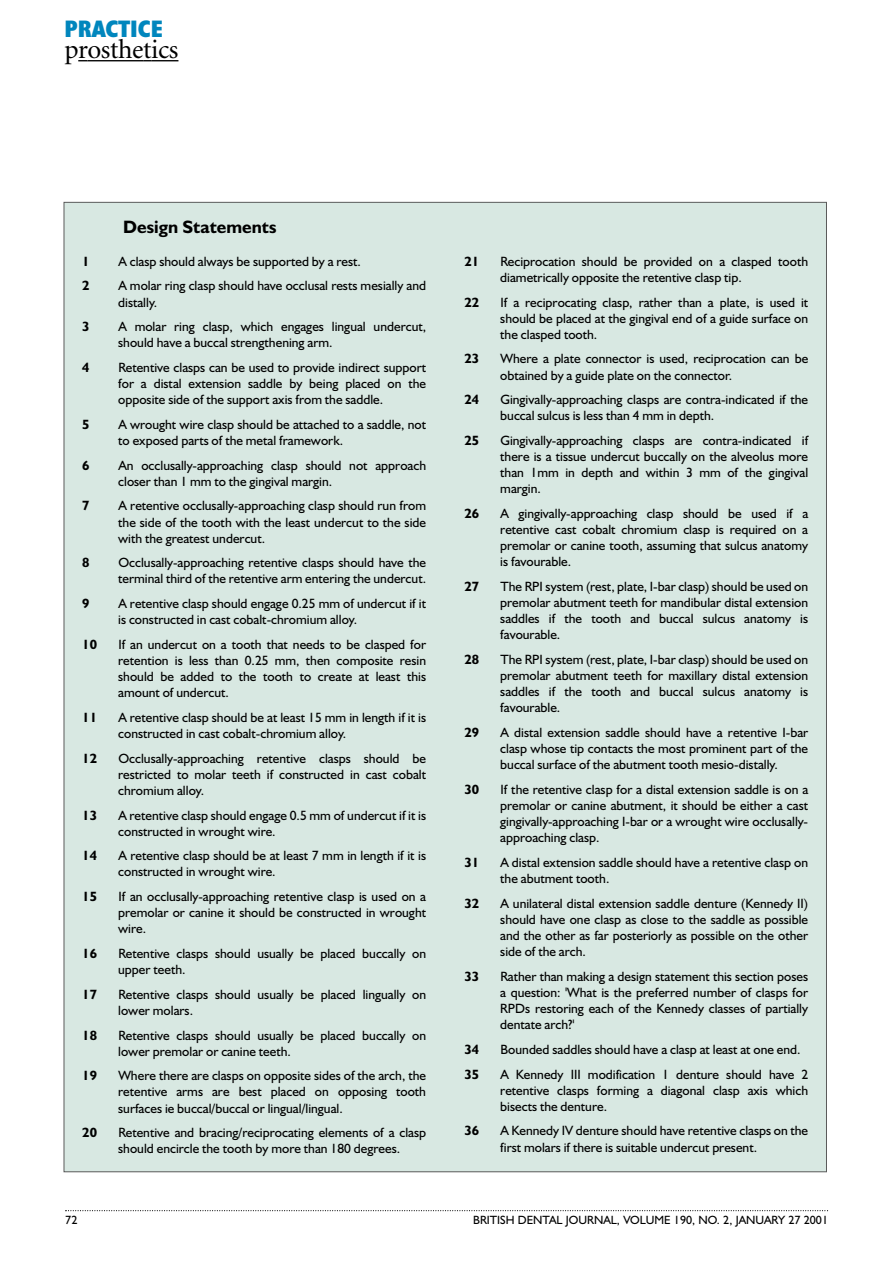
<style>
.page{position:relative;width:893px;height:1262px;background:#fff}
.page>*{position:absolute;margin:0;border:0;box-sizing:border-box;transform-origin:0 0}
.t1{font:27px "Minion";letter-spacing:-.015em;color:#000}
.t2{font:700 condensed 24px "Humanist 521 BT Xtra";color:#0086bd}
.t3{font:700 18px "Humanist 521 BT";color:#000}
.t4{font:13.5px/16px "Humanist 521 BT";color:#000}
.t5{font:700 13.5px "Humanist 521 BT";color:#000}
.t6{font:12px "Humanist 521 BT";color:#000}
</style>
<div class="page">
<svg style="left:65px;top:1210px;width:763px;height:1px"></svg>
<hr style="left:87px;top:60px;width:56px;height:1px;background:#000">
<svg style="left:143px;top:60px;width:35px;height:1px"></svg>
<div style="left:64px;top:202px;width:762px;height:969px;background:#d8e8e2"></div>
<h2 class="t2" style="left:64px;top:20px;width:100px">PRACTICE</h2>
<h1 class="t1" style="left:64px;top:39px;width:116px">prosthetics</h1>
<h3 class="t3" style="left:123px;top:221px;width:155px">Design Statements</h3>
<p class="t5" style="left:82px;top:256px;width:9px">1</p>
<p class="t4" style="left:118px;top:255px;width:244px">A clasp should always be supported by a rest.</p>
<p class="t5" style="left:82px;top:281px;width:9px">2</p>
<p class="t4" style="left:118px;top:279px;width:309px">A molar ring clasp should have occlusal rests mesially and distally.</p>
<p class="t5" style="left:82px;top:322px;width:9px">3</p>
<p class="t4" style="left:118px;top:320px;width:309px">A molar ring clasp, which engages lingual undercut, should have a buccal strengthening arm.</p>
<p class="t5" style="left:82px;top:363px;width:9px">4</p>
<p class="t4" style="left:118px;top:361px;width:309px;text-align:justify">Retentive clasps can be used to provide indirect support for a distal extension saddle by being placed on the opposite side of the support axis from the saddle.</p>
<p class="t5" style="left:82px;top:419px;width:9px">5</p>
<p class="t4" style="left:118px;top:418px;width:309px">A wrought wire clasp should be attached to a saddle, not to exposed parts of the metal framework.</p>
<p class="t5" style="left:82px;top:460px;width:9px">6</p>
<p class="t4" style="left:118px;top:458px;width:309px">An occlusally-approaching clasp should not approach closer than 1 mm to the gingival margin.</p>
<p class="t5" style="left:82px;top:501px;width:9px">7</p>
<p class="t4" style="left:118px;top:499px;width:309px;text-align:justify">A retentive occlusally-approaching clasp should run from the side of the tooth with the least undercut to the side with the greatest undercut.</p>
<p class="t5" style="left:82px;top:558px;width:9px">8</p>
<p class="t4" style="left:118px;top:556px;width:309px">Occlusally-approaching retentive clasps should have the terminal third of the retentive arm entering the undercut.</p>
<p class="t5" style="left:82px;top:599px;width:9px">9</p>
<p class="t4" style="left:118px;top:597px;width:309px">A retentive clasp should engage 0.25 mm of undercut if it is constructed in cast cobalt-chromium alloy.</p>
<p class="t5" style="left:82px;top:639px;width:16px">10</p>
<p class="t4" style="left:118px;top:638px;width:309px;text-align:justify">If an undercut on a tooth that needs to be clasped for retention is less than 0.25 mm, then composite resin should be added to the tooth to create at least this amount of undercut.</p>
<p class="t5" style="left:82px;top:712px;width:16px">11</p>
<p class="t4" style="left:118px;top:711px;width:309px">A retentive clasp should be at least 15 mm in length if it is constructed in cast cobalt-chromium alloy.</p>
<p class="t5" style="left:82px;top:753px;width:16px">12</p>
<p class="t4" style="left:118px;top:751px;width:309px;text-align:justify">Occlusally-approaching retentive clasps should be restricted to molar teeth if constructed in cast cobalt chromium alloy.</p>
<p class="t5" style="left:82px;top:810px;width:16px">13</p>
<p class="t4" style="left:118px;top:808px;width:309px">A retentive clasp should engage 0.5 mm of undercut if it is constructed in wrought wire.</p>
<p class="t5" style="left:82px;top:851px;width:16px">14</p>
<p class="t4" style="left:118px;top:849px;width:309px">A retentive clasp should be at least 7 mm in length if it is constructed in wrought wire.</p>
<p class="t5" style="left:82px;top:891px;width:16px">15</p>
<p class="t4" style="left:118px;top:890px;width:309px;text-align:justify">If an occlusally-approaching retentive clasp is used on a premolar or canine it should be constructed in wrought wire.</p>
<p class="t5" style="left:82px;top:948px;width:16px">16</p>
<p class="t4" style="left:118px;top:947px;width:309px">Retentive clasps should usually be placed buccally on upper teeth.</p>
<p class="t5" style="left:82px;top:989px;width:16px">17</p>
<p class="t4" style="left:118px;top:987px;width:309px">Retentive clasps should usually be placed lingually on lower molars.</p>
<p class="t5" style="left:82px;top:1030px;width:16px">18</p>
<p class="t4" style="left:118px;top:1028px;width:309px">Retentive clasps should usually be placed buccally on lower premolar or canine teeth.</p>
<p class="t5" style="left:82px;top:1071px;width:16px">19</p>
<p class="t4" style="left:118px;top:1069px;width:309px;text-align:justify">Where there are clasps on opposite sides of the arch, the retentive arms are best placed on opposing tooth surfaces ie buccal/buccal or lingual/lingual.</p>
<p class="t5" style="left:82px;top:1127px;width:16px">20</p>
<p class="t4" style="left:118px;top:1126px;width:309px">Retentive and bracing/reciprocating elements of a clasp should encircle the tooth by more than 180 degrees.</p>
<p class="t5" style="left:464px;top:256px;width:16px">21</p>
<p class="t4" style="left:500px;top:255px;width:309px">Reciprocation should be provided on a clasped tooth diametrically opposite the retentive clasp tip.</p>
<p class="t5" style="left:464px;top:297px;width:16px">22</p>
<p class="t4" style="left:500px;top:295px;width:309px;text-align:justify">If a reciprocating clasp, rather than a plate, is used it should be placed at the gingival end of a guide surface on the clasped tooth.</p>
<p class="t5" style="left:464px;top:354px;width:16px">23</p>
<p class="t4" style="left:500px;top:352px;width:309px">Where a plate connector is used, reciprocation can be obtained by a guide plate on the connector.</p>
<p class="t5" style="left:464px;top:395px;width:16px">24</p>
<p class="t4" style="left:500px;top:393px;width:309px">Gingivally-approaching clasps are contra-indicated if the buccal sulcus is less than 4 mm in depth.</p>
<p class="t5" style="left:464px;top:436px;width:16px">25</p>
<p class="t4" style="left:500px;top:434px;width:309px;text-align:justify">Gingivally-approaching clasps are contra-indicated if there is a tissue undercut buccally on the alveolus more than 1mm in depth and within 3 mm of the gingival margin.</p>
<p class="t5" style="left:464px;top:509px;width:16px">26</p>
<p class="t4" style="left:500px;top:507px;width:309px;text-align:justify">A gingivally-approaching clasp should be used if a retentive cast cobalt chromium clasp is required on a premolar or canine tooth, assuming that sulcus anatomy is favourable.</p>
<p class="t5" style="left:464px;top:582px;width:16px">27</p>
<p class="t4" style="left:500px;top:580px;width:309px;text-align:justify">The RPI system (rest, plate, I-bar clasp) should be used on premolar abutment teeth for mandibular distal extension saddles if the tooth and buccal sulcus anatomy is favourable.</p>
<p class="t5" style="left:464px;top:655px;width:16px">28</p>
<p class="t4" style="left:500px;top:653px;width:309px;text-align:justify">The RPI system (rest, plate, I-bar clasp) should be used on premolar abutment teeth for maxillary distal extension saddles if the tooth and buccal sulcus anatomy is favourable.</p>
<p class="t5" style="left:464px;top:728px;width:16px">29</p>
<p class="t4" style="left:500px;top:726px;width:309px;text-align:justify">A distal extension saddle should have a retentive I-bar clasp whose tip contacts the most prominent part of the buccal surface of the abutment tooth mesio-distally.</p>
<p class="t5" style="left:464px;top:784px;width:16px">30</p>
<p class="t4" style="left:500px;top:783px;width:309px;text-align:justify">If the retentive clasp for a distal extension saddle is on a premolar or canine abutment, it should be either a cast gingivally-approaching I-bar or a wrought wire occlusally&shy;approaching clasp.</p>
<p class="t5" style="left:464px;top:857px;width:16px">31</p>
<p class="t4" style="left:500px;top:856px;width:309px">A distal extension saddle should have a retentive clasp on the abutment tooth.</p>
<p class="t5" style="left:464px;top:898px;width:16px">32</p>
<p class="t4" style="left:500px;top:896px;width:309px;text-align:justify">A unilateral distal extension saddle denture (Kennedy II) should have one clasp as close to the saddle as possible and the other as far posteriorly as possible on the other side of the arch.</p>
<p class="t5" style="left:464px;top:971px;width:16px">33</p>
<p class="t4" style="left:500px;top:969px;width:309px;text-align:justify">Rather than making a design statement this section poses a question: 'What is the preferred number of clasps for RPDs restoring each of the Kennedy classes of partially dentate arch?'</p>
<p class="t5" style="left:464px;top:1044px;width:16px">34</p>
<p class="t4" style="left:500px;top:1042px;width:302px">Bounded saddles should have a clasp at least at one end.</p>
<p class="t5" style="left:464px;top:1069px;width:16px">35</p>
<p class="t4" style="left:500px;top:1067px;width:309px;text-align:justify">A Kennedy III modification 1 denture should have 2 retentive clasps forming a diagonal clasp axis which bisects the denture.</p>
<p class="t5" style="left:464px;top:1126px;width:16px">36</p>
<p class="t4" style="left:500px;top:1124px;width:309px">A Kennedy IV denture should have retentive clasps on the first molars if there is suitable undercut present.</p>
<p class="t6" style="left:65px;top:1215px;width:14px">72</p>
<p class="t6" style="left:473px;top:1215px;width:356px">BRITISH DENTAL JOURNAL, VOLUME 190, NO. 2, JANUARY 27 2001</p>
</div>
